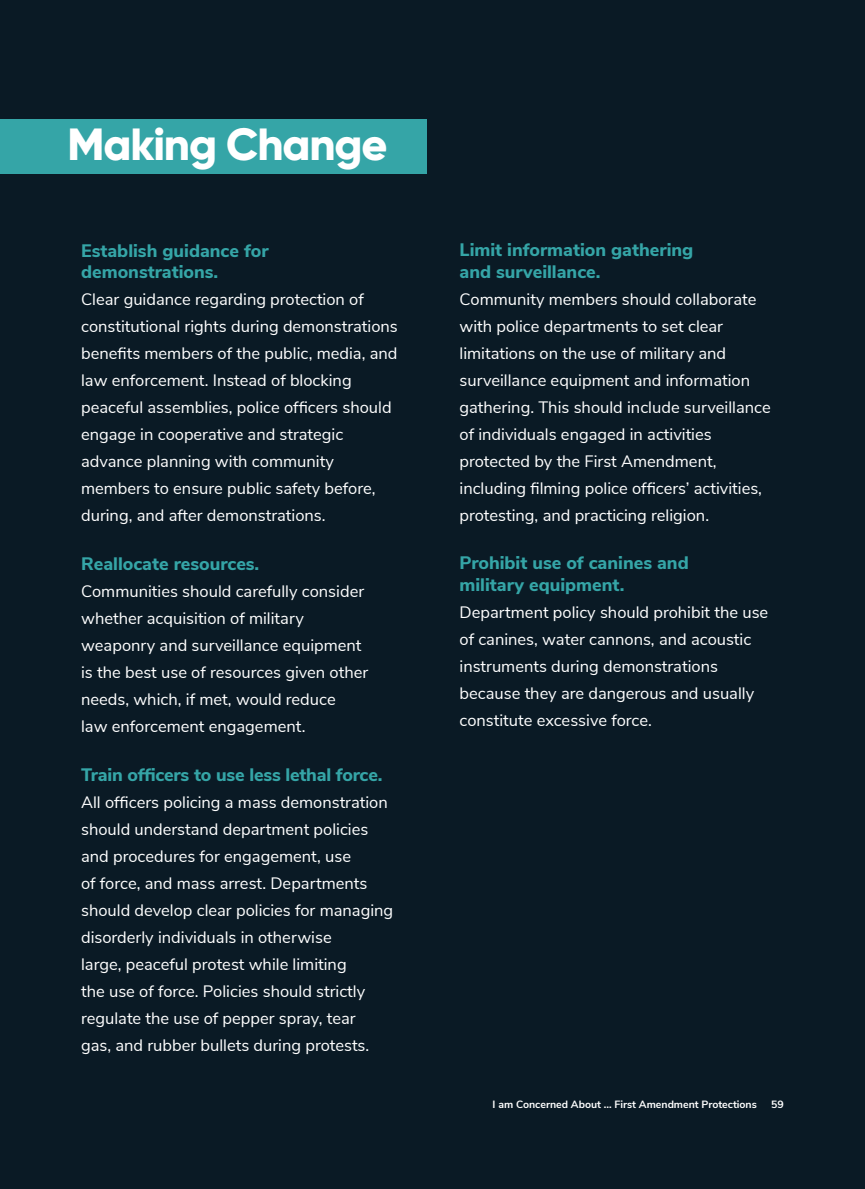
<style>
.page{position:relative;width:865px;height:1189px;background:#fff}
.page>*{position:absolute;margin:0;border:0;box-sizing:border-box;transform-origin:0 0}
.Sub_Title_Striped{font:800 45px "Gilroy";letter-spacing:-.025em;color:#fff}
.Sub_Recommendation{font:800 18px/21.6px "Nunito Sans";color:#35a5a7}
.Body_Copy{font:16.5px/27px "Nunito Sans";color:#fff}
.t1{font:700 10.5px "Nunito Sans";color:#fff}
</style>
<div class="page">
<div style="left:0;top:0;width:864px;height:1188px;background:#0a1a25"></div>
<div style="left:0;top:119px;width:426px;height:54px;background:#35a5a7"></div>
<p class="Sub_Title_Striped" style="left:68px;top:116px;width:321px">Making Change</p>
<p class="Sub_Recommendation" style="left:81px;top:238px;width:189px">Establish guidance for demonstrations.</p>
<p class="Body_Copy" style="left:81px;top:285px;width:318px">Clear guidance regarding protection of constitutional rights during demonstrations benefits members of the public, media, and law enforcement. Instead of blocking peaceful assemblies, police officers should engage in cooperative and strategic advance planning with community members to ensure public safety before, during, and after demonstrations.</p>
<p class="Sub_Recommendation" style="left:81px;top:552px;width:180px">Reallocate resources.</p>
<p class="Body_Copy" style="left:81px;top:576px;width:288px">Communities should carefully consider whether acquisition of military weaponry and surveillance equipment is the best use of resources given other needs, which, if met, would reduce<br>law enforcement engagement.</p>
<p class="Sub_Recommendation" style="left:81px;top:762px;width:303px">Train officers to use less lethal force.</p>
<p class="Body_Copy" style="left:81px;top:787px;width:313px">All officers policing a mass demonstration should understand department policies and procedures for engagement, use<br>of force, and mass arrest. Departments should develop clear policies for managing disorderly individuals in otherwise<br>large, peaceful protest while limiting<br>the use of force. Policies should strictly regulate the use of pepper spray, tear<br>gas, and rubber bullets during protests.</p>
<p class="Sub_Recommendation" style="left:459px;top:238px;width:235px">Limit information gathering and surveillance.</p>
<p class="Body_Copy" style="left:459px;top:284px;width:312px">Community members should collaborate with police departments to set clear limitations on the use of military and surveillance equipment and information gathering. This should include surveillance of individuals engaged in activities protected by the First Amendment, including filming police officers’ activities, protesting, and practicing religion.</p>
<p class="Sub_Recommendation" style="left:459px;top:551px;width:230px">Prohibit use of canines and military equipment.</p>
<p class="Body_Copy" style="left:459px;top:597px;width:310px">Department policy should prohibit the use of canines, water cannons, and acoustic instruments during demonstrations because they are dangerous and usually constitute excessive force.</p>
<p class="t1" style="left:492px;top:1096px;width:265px">I am Concerned About ... First Amendment Protections</p>
<p class="t1" style="left:770px;top:1096px;width:14px">59</p>
</div>
